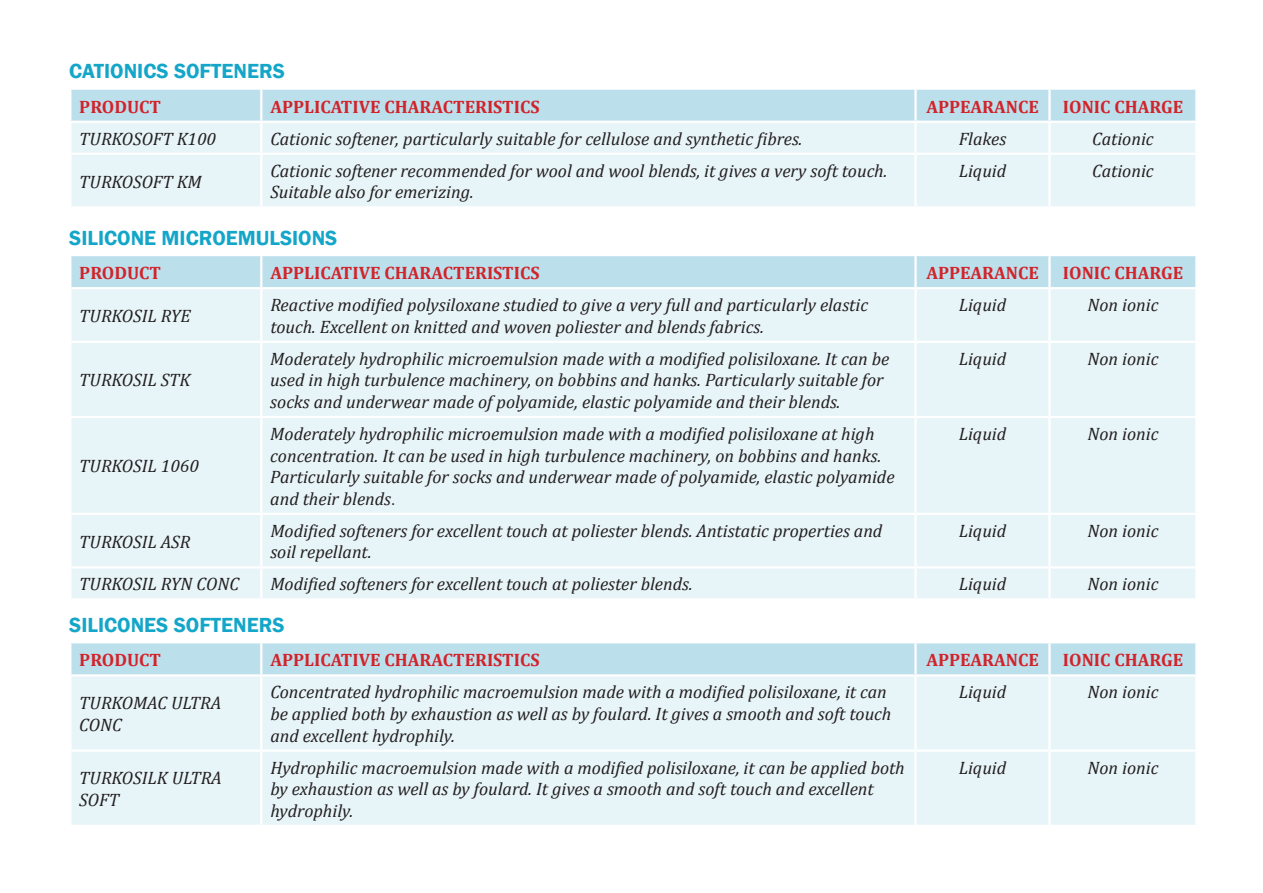
<style>
.page{position:relative;width:1263px;height:893px;background:#fff}
.page>*{position:absolute;margin:0;border:0;box-sizing:border-box;transform-origin:0 0}
.t1{font:600 21px "Franklin Gothic";color:#14a6c8}
.t2{font:italic 18px/21.6px "Cambria";color:#231f20}
.t3{font:700 18px "Cambria";color:#d1232a}
.s1{font-family:"Calibri";font-style:normal;font-size:16.5px}
</style>
<div class="page">
<div style="left:71px;top:256px;width:1124px;height:31px;background:#bcdfec"></div>
<div style="left:71px;top:289px;width:1124px;height:309px;background:#e7f4f8"></div>
<hr style="left:69px;top:341px;width:192px;height:2px;background:#fff">
<hr style="left:261px;top:341px;width:654px;height:2px;background:#fff">
<hr style="left:915px;top:341px;width:134px;height:2px;background:#fff">
<hr style="left:1049px;top:341px;width:148px;height:2px;background:#fff">
<hr style="left:69px;top:416px;width:192px;height:2px;background:#fff">
<hr style="left:261px;top:416px;width:654px;height:2px;background:#fff">
<hr style="left:915px;top:416px;width:134px;height:2px;background:#fff">
<hr style="left:1049px;top:416px;width:148px;height:2px;background:#fff">
<hr style="left:69px;top:513px;width:192px;height:2px;background:#fff">
<hr style="left:261px;top:513px;width:654px;height:2px;background:#fff">
<hr style="left:915px;top:513px;width:134px;height:2px;background:#fff">
<hr style="left:1049px;top:513px;width:148px;height:2px;background:#fff">
<hr style="left:69px;top:566px;width:192px;height:3px;background:#fff">
<hr style="left:261px;top:566px;width:654px;height:3px;background:#fff">
<hr style="left:915px;top:566px;width:134px;height:3px;background:#fff">
<hr style="left:1049px;top:566px;width:148px;height:3px;background:#fff">
<hr style="left:260px;top:256px;width:2px;height:31px;background:#fff">
<hr style="left:914px;top:256px;width:3px;height:31px;background:#fff">
<hr style="left:1048px;top:256px;width:3px;height:31px;background:#fff">
<hr style="left:260px;top:289px;width:2px;height:52px;background:#fff">
<hr style="left:914px;top:289px;width:3px;height:52px;background:#fff">
<hr style="left:1048px;top:289px;width:3px;height:52px;background:#fff">
<hr style="left:260px;top:343px;width:2px;height:73px;background:#fff">
<hr style="left:914px;top:343px;width:3px;height:73px;background:#fff">
<hr style="left:1048px;top:343px;width:3px;height:73px;background:#fff">
<hr style="left:260px;top:418px;width:2px;height:95px;background:#fff">
<hr style="left:914px;top:418px;width:3px;height:95px;background:#fff">
<hr style="left:1048px;top:418px;width:3px;height:95px;background:#fff">
<hr style="left:260px;top:515px;width:2px;height:51px;background:#fff">
<hr style="left:914px;top:515px;width:3px;height:51px;background:#fff">
<hr style="left:1048px;top:515px;width:3px;height:51px;background:#fff">
<hr style="left:260px;top:569px;width:2px;height:29px;background:#fff">
<hr style="left:914px;top:569px;width:3px;height:29px;background:#fff">
<hr style="left:1048px;top:569px;width:3px;height:29px;background:#fff">
<div style="left:71px;top:643px;width:1124px;height:31px;background:#bcdfec"></div>
<div style="left:71px;top:677px;width:1124px;height:148px;background:#e7f4f8"></div>
<hr style="left:69px;top:749px;width:192px;height:3px;background:#fff">
<hr style="left:261px;top:749px;width:654px;height:3px;background:#fff">
<hr style="left:915px;top:749px;width:134px;height:3px;background:#fff">
<hr style="left:1049px;top:749px;width:148px;height:3px;background:#fff">
<hr style="left:260px;top:643px;width:2px;height:31px;background:#fff">
<hr style="left:914px;top:643px;width:3px;height:31px;background:#fff">
<hr style="left:1048px;top:643px;width:3px;height:31px;background:#fff">
<hr style="left:260px;top:677px;width:2px;height:72px;background:#fff">
<hr style="left:914px;top:677px;width:3px;height:72px;background:#fff">
<hr style="left:1048px;top:677px;width:3px;height:72px;background:#fff">
<hr style="left:260px;top:752px;width:2px;height:73px;background:#fff">
<hr style="left:914px;top:752px;width:3px;height:73px;background:#fff">
<hr style="left:1048px;top:752px;width:3px;height:73px;background:#fff">
<div style="left:71px;top:90px;width:1124px;height:31px;background:#bcdfec"></div>
<div style="left:71px;top:123px;width:1124px;height:83px;background:#e7f4f8"></div>
<hr style="left:69px;top:153px;width:192px;height:2px;background:#fff">
<hr style="left:261px;top:153px;width:654px;height:2px;background:#fff">
<hr style="left:915px;top:153px;width:134px;height:2px;background:#fff">
<hr style="left:1049px;top:153px;width:148px;height:2px;background:#fff">
<hr style="left:260px;top:90px;width:2px;height:31px;background:#fff">
<hr style="left:914px;top:90px;width:3px;height:31px;background:#fff">
<hr style="left:1048px;top:90px;width:3px;height:31px;background:#fff">
<hr style="left:260px;top:123px;width:2px;height:30px;background:#fff">
<hr style="left:914px;top:123px;width:3px;height:30px;background:#fff">
<hr style="left:1048px;top:123px;width:3px;height:30px;background:#fff">
<hr style="left:260px;top:155px;width:2px;height:51px;background:#fff">
<hr style="left:914px;top:155px;width:3px;height:51px;background:#fff">
<hr style="left:1048px;top:155px;width:3px;height:51px;background:#fff">
<p class="t1" style="left:69px;top:58px;width:217px">CATIONICS SOFTENERS</p>
<p class="t3" style="left:79px;top:94px;width:83px">PRODUCT</p>
<p class="t3" style="left:270px;top:94px;width:271px">APPLICATIVE CHARACTERISTICS</p>
<p class="t3" style="left:926px;top:94px;width:114px">APPEARANCE</p>
<p class="t3" style="left:1063px;top:94px;width:122px">IONIC CHARGE</p>
<p class="t2" style="left:79px;top:127px;width:138px">TURKOSOFT K100</p>
<p class="t2" style="left:270px;top:127px;width:534px">Cationic softener, particularly suitable for cellulose and synthetic fibres.</p>
<p class="t2" style="left:959px;top:127px;width:49px">Flakes</p>
<p class="t2" style="left:1092px;top:127px;width:63px">Cationic</p>
<p class="t2" style="left:79px;top:170px;width:124px">TURKOSOFT KM</p>
<p class="t2" style="left:270px;top:159px;width:619px">Cationic softener recommended for wool and wool blends, it gives a very soft touch.<br>Suitable also for emerizing.</p>
<p class="t2" style="left:959px;top:159px;width:49px">Liquid</p>
<p class="t2" style="left:1092px;top:159px;width:63px">Cationic</p>
<p class="t1" style="left:69px;top:225px;width:270px">SILICONE MICROEMULSIONS</p>
<p class="t3" style="left:79px;top:260px;width:83px">PRODUCT</p>
<p class="t3" style="left:270px;top:260px;width:271px">APPLICATIVE CHARACTERISTICS</p>
<p class="t3" style="left:926px;top:260px;width:114px">APPEARANCE</p>
<p class="t3" style="left:1063px;top:260px;width:122px">IONIC CHARGE</p>
<p class="t2" style="left:79px;top:304px;width:113px">TURKOSIL RYE</p>
<p class="t2" style="left:270px;top:293px;width:599px">Reactive modified polysiloxane studied to give a very full and particularly elastic touch. Excellent on knitted and woven poliester and blends fabrics.</p>
<p class="t2" style="left:959px;top:293px;width:49px">Liquid</p>
<p class="t2" style="left:1087px;top:293px;width:73px">Non ionic</p>
<p class="t2" style="left:79px;top:369px;width:113px">TURKOSIL STK</p>
<p class="t2" style="left:270px;top:347px;width:620px">Moderately hydrophilic microemulsion made with a modified polisiloxane. It can be used in high turbulence machinery, on bobbins and hanks. Particularly suitable for socks and underwear made of polyamide, elastic polyamide and their blends.</p>
<p class="t2" style="left:959px;top:347px;width:49px">Liquid</p>
<p class="t2" style="left:1087px;top:347px;width:73px">Non ionic</p>
<p class="t2" style="left:79px;top:455px;width:121px">TURKOSIL 1060</p>
<p class="t2" style="left:270px;top:422px;width:626px">Moderately hydrophilic microemulsion made with a modified polisiloxane at high concentration. It can be used in high turbulence machinery, on bobbins and hanks.<br>Particularly suitable for socks and underwear made of polyamide, elastic polyamide and their blends<span class="s1">.</span></p>
<p class="t2" style="left:959px;top:422px;width:49px">Liquid</p>
<p class="t2" style="left:1087px;top:422px;width:73px">Non ionic</p>
<p class="t2" style="left:79px;top:530px;width:113px">TURKOSIL ASR</p>
<p class="t2" style="left:270px;top:519px;width:614px">Modified softeners for excellent touch at poliester blends. Antistatic properties and soil repellant.</p>
<p class="t2" style="left:959px;top:519px;width:49px">Liquid</p>
<p class="t2" style="left:1087px;top:519px;width:73px">Non ionic</p>
<p class="t2" style="left:79px;top:573px;width:161px">TURKOSIL RYN CONC</p>
<p class="t2" style="left:270px;top:573px;width:424px">Modified softeners for excellent touch at poliester blends.</p>
<p class="t2" style="left:959px;top:573px;width:49px">Liquid</p>
<p class="t2" style="left:1087px;top:573px;width:73px">Non ionic</p>
<p class="t1" style="left:69px;top:612px;width:217px">SILICONES SOFTENERS</p>
<p class="t3" style="left:79px;top:648px;width:83px">PRODUCT</p>
<p class="t3" style="left:270px;top:648px;width:271px">APPLICATIVE CHARACTERISTICS</p>
<p class="t3" style="left:926px;top:648px;width:114px">APPEARANCE</p>
<p class="t3" style="left:1063px;top:648px;width:122px">IONIC CHARGE</p>
<p class="t2" style="left:79px;top:691px;width:143px">TURKOMAC ULTRA<br>CONC</p>
<p class="t2" style="left:270px;top:681px;width:623px">Concentrated hydrophilic macroemulsion made with a modified polisiloxane, it can be applied both by exhaustion as well as by foulard. It gives a smooth and soft touch and excellent hydrophily.</p>
<p class="t2" style="left:959px;top:681px;width:49px">Liquid</p>
<p class="t2" style="left:1087px;top:681px;width:73px">Non ionic</p>
<p class="t2" style="left:79px;top:767px;width:144px">TURKOSILK ULTRA<br>SOFT</p>
<p class="t2" style="left:270px;top:756px;width:636px">Hydrophilic macroemulsion made with a modified polisiloxane, it can be applied both by exhaustion as well as by foulard. It gives a smooth and soft touch and excellent hydrophily.</p>
<p class="t2" style="left:959px;top:756px;width:49px">Liquid</p>
<p class="t2" style="left:1087px;top:756px;width:73px">Non ionic</p>
</div>
